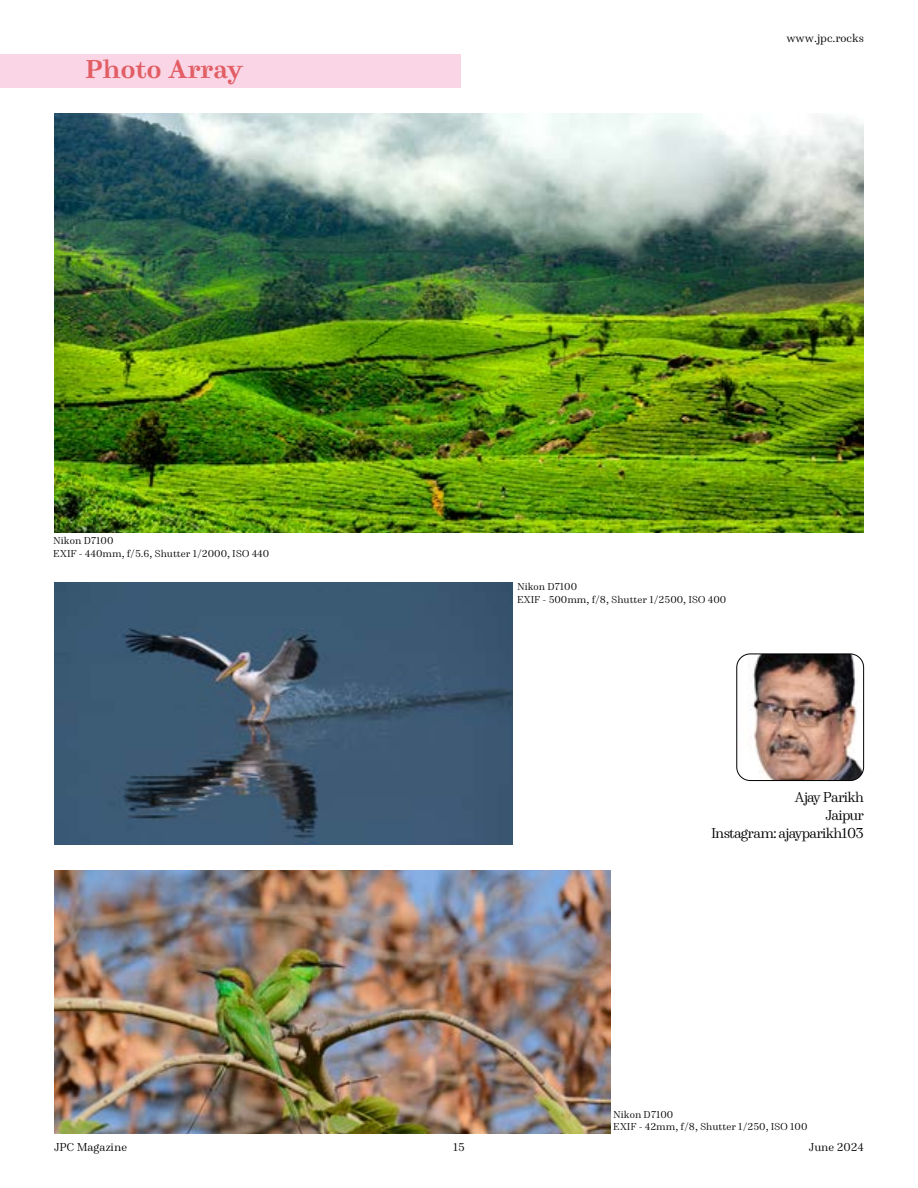
<style>
.page{position:relative;width:918px;height:1188px;background:#fff}
.page>*{position:absolute;margin:0;border:0;box-sizing:border-box;transform-origin:0 0}
.t1{font:700 27px "Winslow";color:#e25e64}
.t2{font:15px/18px "Winslow";letter-spacing:-.05em;color:#000;text-align:right}
.t3{font:12px "Winslow";color:#000}
.t4{font:10.5px/12.6px "Winslow";color:#000}
</style>
<div class="page">
<img style="left:738px;top:654px;width:126px;height:127px">
<div style="left:736px;top:654px;width:128px;height:127px;border:1px solid #000;border-radius:14px"></div>
<div style="left:0;top:54px;width:460px;height:34px;background:#fad5e6"></div>
<img style="left:54px;top:114px;width:810px;height:418px">
<img style="left:54px;top:582px;width:459px;height:263px">
<img style="left:54px;top:870px;width:556px;height:264px">
<h1 class="t1" style="left:85px;top:48px;width:160px">Photo Array</h1>
<p class="t4" style="left:53px;top:534px;width:217px">Nikon D7100<br>EXIF - 440mm, f/5.6, Shutter 1/2000, ISO 440</p>
<p class="t3" style="left:786px;top:29px;width:79px">www.jpc.rocks</p>
<p class="t4" style="left:517px;top:580px;width:211px">Nikon D7100<br>EXIF - 500mm, f/8, Shutter 1/2500, ISO 400</p>
<h2 class="t2" style="left:711px;top:787px;width:154px">Ajay Parikh<br>Jaipur<br>Instagram: ajayparikh103</h2>
<p class="t4" style="left:613px;top:1107px;width:196px">Nikon D7100<br>EXIF - 42mm, f/8, Shutter 1/250, ISO 100</p>
<p class="t3" style="left:54px;top:1138px;width:75px">JPC Magazine</p>
<p class="t3" style="left:453px;top:1138px;width:13px">15</p>
<p class="t3" style="left:809px;top:1138px;width:57px">June 2024</p>
</div>
